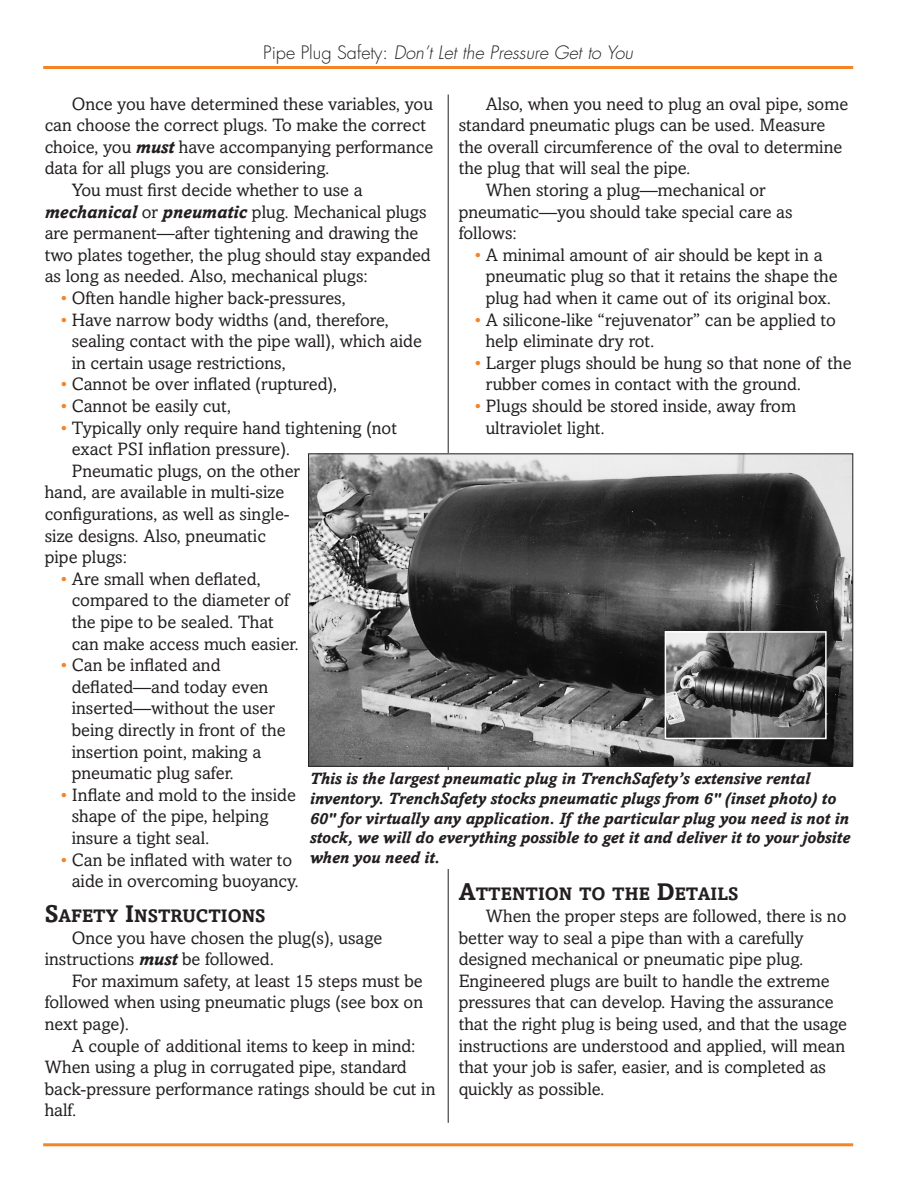
<style>
.page{position:relative;width:918px;height:1188px;background:#fff}
.page>*{position:absolute;margin:0;border:0;box-sizing:border-box;transform-origin:0 0}
.Bulleted_lists{font:18px/21.6px "Amasis";color:#231f20}
.t1{font:italic 300 18px "Futura";color:#231f20}
.Subheads{font:700 18px "Amasis";color:#231f20}
.Cutlines{font:italic 700 16.5px/19.8px "Amasis";color:#231f20}
.s1{font-style:normal}
.s2{font-weight:700;font-style:italic}
.s3{color:#f58427}
.s4{font-size:24px}
</style>
<div class="page">
<hr style="left:448px;top:94px;width:1px;height:1029px;background:#231f20">
<hr style="left:43px;top:66px;width:810px;height:3px;background:#f58427">
<hr style="left:43px;top:1143px;width:810px;height:3px;background:#f58427">
<img style="left:310px;top:455px;width:541px;height:310px">
<div style="left:308px;top:770px;width:545px;height:98px;background:#fff"></div>
<img style="left:668px;top:634px;width:156px;height:102px">
<div style="left:665px;top:631px;width:162px;height:108px;border:2px solid #fff"></div>
<p class="t1" style="left:263px;top:40px;width:371px"><span class="s1">Pipe Plug Safety:</span> Don’t Let the Pressure Get to You</p>
<p class="Bulleted_lists" style="left:45px;top:93px;width:390px;text-indent:27px">Once you have determined these variables, you can choose the correct plugs. To make the correct choice, you <span class="s2">must</span> have accompanying performance data for all plugs you are considering.</p>
<p class="Bulleted_lists" style="left:45px;top:179px;width:388px;text-indent:27px">You must first decide whether to use a <span class="s2">mechanical</span> or <span class="s2">pneumatic</span> plug. Mechanical plugs are permanent—after tightening and drawing the two plates together, the plug should stay expanded as long as needed. Also, mechanical plugs:</p>
<p class="Bulleted_lists" style="left:61px;top:287px;width:286px"><span class="s3">•</span> Often handle higher back-pressures,</p>
<p class="Bulleted_lists" style="left:72px;top:309px;width:352px;text-indent:-11px"><span class="s3">•</span> Have narrow body widths (and, therefore, sealing contact with the pipe wall), which aide in certain usage restrictions,</p>
<p class="Bulleted_lists" style="left:61px;top:374px;width:278px"><span class="s3">•</span> Cannot be over inflated (ruptured),</p>
<p class="Bulleted_lists" style="left:61px;top:395px;width:172px"><span class="s3">•</span> Cannot be easily cut,</p>
<p class="Bulleted_lists" style="left:72px;top:417px;width:327px;text-indent:-11px"><span class="s3">•</span> Typically only require hand tightening (not exact PSI inflation pressure).</p>
<p class="Bulleted_lists" style="left:45px;top:460px;width:257px;text-indent:27px">Pneumatic plugs, on the other hand, are available in multi-size configurations, as well as single&shy;size designs. Also, pneumatic pipe plugs:</p>
<p class="Bulleted_lists" style="left:72px;top:568px;width:229px;text-indent:-11px"><span class="s3">•</span> Are small when deflated, compared to the diameter of the pipe to be sealed. That can make access much easier.</p>
<p class="Bulleted_lists" style="left:72px;top:654px;width:215px;text-indent:-11px"><span class="s3">•</span> Can be inflated and deflated—and today even inserted—without the user being directly in front of the insertion point, making a pneumatic plug safer.</p>
<p class="Bulleted_lists" style="left:72px;top:784px;width:226px;text-indent:-11px"><span class="s3">•</span> Inflate and mold to the inside shape of the pipe, helping insure a tight seal.</p>
<p class="Bulleted_lists" style="left:72px;top:849px;width:229px;text-indent:-11px"><span class="s3">•</span> Can be inflated with water to aide in overcoming buoyancy.</p>
<p class="Subheads" style="left:45px;top:905px;width:221px"><span class="s4">S</span>AFETY <span class="s4">I</span>NSTRUCTIONS</p>
<p class="Bulleted_lists" style="left:45px;top:927px;width:339px;text-indent:27px">Once you have chosen the plug(s), usage instructions <span class="s2">must</span> be followed.</p>
<p class="Bulleted_lists" style="left:45px;top:970px;width:380px;text-align:justify;text-indent:27px">For maximum safety, at least 15 steps must be followed when using pneumatic plugs (see box on next page).</p>
<p class="Bulleted_lists" style="left:45px;top:1035px;width:392px;text-indent:27px">A couple of additional items to keep in mind:<br>When using a plug in corrugated pipe, standard back-pressure performance ratings should be cut in half.</p>
<p class="Bulleted_lists" style="left:459px;top:93px;width:391px;text-indent:27px">Also, when you need to plug an oval pipe, some standard pneumatic plugs can be used. Measure the overall circumference of the oval to determine the plug that will seal the pipe.</p>
<p class="Bulleted_lists" style="left:459px;top:179px;width:335px;text-indent:27px">When storing a plug—mechanical or pneumatic—you should take special care as follows:</p>
<p class="Bulleted_lists" style="left:486px;top:244px;width:353px;text-indent:-11px"><span class="s3">•</span> A minimal amount of air should be kept in a pneumatic plug so that it retains the shape the plug had when it came out of its original box.</p>
<p class="Bulleted_lists" style="left:486px;top:309px;width:352px;text-indent:-11px"><span class="s3">•</span> A silicone-like “rejuvenator” can be applied to help eliminate dry rot.</p>
<p class="Bulleted_lists" style="left:486px;top:352px;width:367px;text-indent:-11px"><span class="s3">•</span> Larger plugs should be hung so that none of the rubber comes in contact with the ground.</p>
<p class="Bulleted_lists" style="left:486px;top:395px;width:312px;text-indent:-11px"><span class="s3">•</span> Plugs should be stored inside, away from ultraviolet light.</p>
<p class="Cutlines" style="left:310px;top:768px;width:542px">This is the largest pneumatic plug in TrenchSafety’s extensive rental inventory. TrenchSafety stocks pneumatic plugs from 6" (inset photo) to 60" for virtually any application. If the particular plug you need is not in stock, we will do everything possible to get it and deliver it to your jobsite when you need it.</p>
<p class="Subheads" style="left:459px;top:883px;width:280px"><span class="s4">A</span>TTENTION TO THE <span class="s4">D</span>ETAILS</p>
<p class="Bulleted_lists" style="left:459px;top:905px;width:390px;text-indent:27px">When the proper steps are followed, there is no better way to seal a pipe than with a carefully designed mechanical or pneumatic pipe plug.<br>Engineered plugs are built to handle the extreme pressures that can develop. Having the assurance that the right plug is being used, and that the usage instructions are understood and applied, will mean that your job is safer, easier, and is completed as quickly as possible.</p>
</div>
